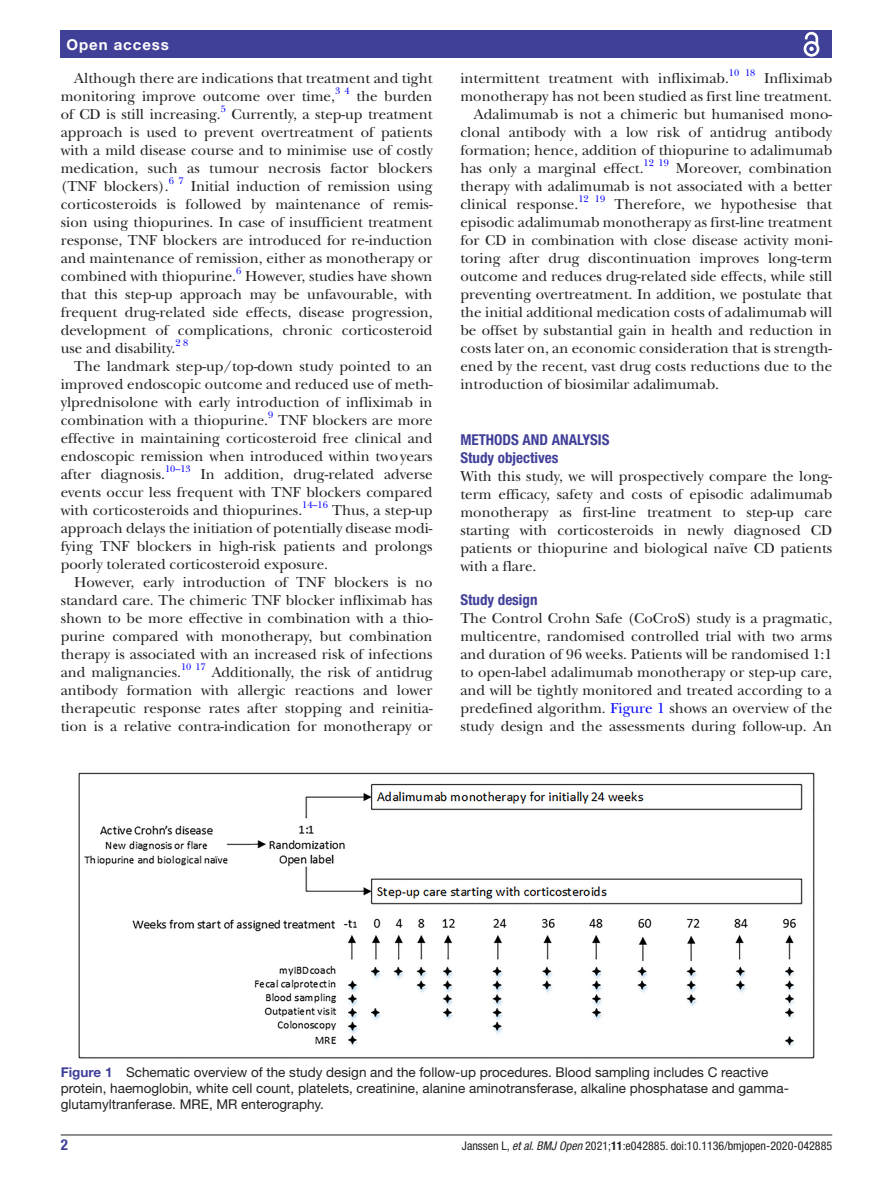
<style>
.page{position:relative;width:893px;height:1191px;background:#fff}
.page>*{position:absolute;margin:0;border:0;box-sizing:border-box;transform-origin:0 0}
.t1{font:15px/18px "New Baskerville";color:#231f20;text-align:justify}
.t2{font:700 condensed 15px/18px "Helvetica Neue LT Std";color:#414099}
.t3{font:700 15px "Helvetica Neue LT Std";letter-spacing:.065em;color:#fff}
.t4{font:13.5px/16.2px "Helvetica Neue LT Std";color:#231f20}
.t5{font:condensed 12px "Helvetica Neue LT Std";color:#231f20}
.t6{font:9.9px "New Baskerville";color:#00f}
.s1{color:#00f}
.s2{font-weight:700;color:#414099}
.s3{font-style:italic}
.s4{font-weight:700}
</style>
<div class="page">
<hr style="left:61px;top:1134px;width:771px;height:1px;background:#231f20">
<div style="left:61px;top:31px;width:771px;height:27px;background:#414099"></div>
<svg style="left:803px;top:31px;width:17px;height:26px"></svg>
<img style="left:78px;top:772px;width:737px;height:287px">
<p class="t3" style="left:66px;top:35px;width:104px">Open access</p>
<p class="t1" style="left:61px;top:69px;width:373px;text-indent:14px">Although there are indications that treatment and tight monitoring improve outcome over time,</p>
<p class="t6" style="left:335px;top:85px;width:16px">3 4</p>
<p class="t1" style="left:356px;top:87px;width:78px">the burden</p>
<p class="t1" style="left:61px;top:105px;width:162px">of CD is still increasing.</p>
<p class="t6" style="left:221px;top:103px;width:7px">5</p>
<p class="t1" style="left:61px;top:105px;width:373px;text-indent:171px">Currently, a step-up treatment approach is used to prevent overtreatment of patients with a mild disease course and to minimise use of costly medication, such as tumour necrosis factor blockers (TNF blockers).</p>
<p class="t6" style="left:169px;top:175px;width:16px">6 7</p>
<p class="t1" style="left:61px;top:177px;width:373px;text-indent:130px">Initial induction of remission using corticosteroids is followed by maintenance of remis&shy;sion using thiopurines. In case of insufficient treatment response, TNF blockers are introduced for re-induction and maintenance of remission, either as monotherapy or combined with thiopurine.</p>
<p class="t6" style="left:236px;top:265px;width:7px">6</p>
<p class="t1" style="left:61px;top:267px;width:373px;text-indent:184px">However, studies have shown that this step-up approach may be unfavourable, with frequent drug-related side effects, disease progression, development of complications, chronic corticosteroid use and disability.</p>
<p class="t6" style="left:176px;top:337px;width:14px">2 8</p>
<p class="t1" style="left:61px;top:357px;width:373px;text-indent:14px">The landmark step-up/top-down study pointed to an improved endoscopic outcome and reduced use of meth&shy;ylprednisolone with early introduction of infliximab in combination with a thiopurine.</p>
<p class="t6" style="left:268px;top:409px;width:7px">9</p>
<p class="t1" style="left:61px;top:411px;width:373px;text-indent:218px">TNF blockers are more effective in maintaining corticosteroid free clinical and endoscopic remission when introduced within twoyears after diagnosis.</p>
<p class="t6" style="left:165px;top:463px;width:27px">10–13</p>
<p class="t1" style="left:61px;top:465px;width:373px;text-indent:140px">In addition, drug-related adverse events occur less frequent with TNF blockers compared with corticosteroids and thiopurines.</p>
<p class="t6" style="left:302px;top:499px;width:27px">14–16</p>
<p class="t1" style="left:61px;top:501px;width:373px;text-indent:272px">Thus, a step-up approach delays the initiation of potentially disease modi&shy;fying TNF blockers in high-risk patients and prolongs poorly tolerated corticosteroid exposure.</p>
<p class="t1" style="left:61px;top:573px;width:373px;text-indent:13px">However, early introduction of TNF blockers is no standard care. The chimeric TNF blocker infliximab has shown to be more effective in combination with a thio&shy;purine compared with monotherapy, but combination therapy is associated with an increased risk of infections and malignancies.</p>
<p class="t6" style="left:181px;top:661px;width:26px">10 17</p>
<p class="t1" style="left:61px;top:663px;width:373px;text-indent:151px">Additionally, the risk of antidrug antibody formation with allergic reactions and lower therapeutic response rates after stopping and reinitia&shy;tion is a relative contra-indication for monotherapy or</p>
<p class="t1" style="left:460px;top:69px;width:270px">intermittent treatment with infliximab.</p>
<p class="t6" style="left:729px;top:67px;width:28px">10 18</p>
<p class="t1" style="left:764px;top:69px;width:70px">Infliximab</p>
<p class="t1" style="left:460px;top:87px;width:373px">monotherapy has not been studied as first line treatment.</p>
<p class="t1" style="left:474px;top:105px;width:360px">Adalimumab is not a chimeric but humanised mono-</p>
<p class="t1" style="left:460px;top:123px;width:373px">clonal antibody with a low risk of antidrug antibody</p>
<p class="t1" style="left:460px;top:141px;width:373px">formation; hence, addition of thiopurine to adalimumab</p>
<p class="t1" style="left:460px;top:159px;width:185px">has only a marginal effect.</p>
<p class="t6" style="left:644px;top:157px;width:27px">12 19</p>
<p class="t1" style="left:460px;top:159px;width:373px;text-indent:216px">Moreover, combination therapy with adalimumab is not associated with a better clinical response.</p>
<p class="t6" style="left:578px;top:193px;width:28px">12 19</p>
<p class="t1" style="left:460px;top:195px;width:373px;text-indent:154px">Therefore, we hypothesise that episodic adalimumab monotherapy as first-line treatment for CD in combination with close disease activity moni&shy;toring after drug discontinuation improves long-term outcome and reduces drug-related side effects, while still preventing overtreatment. In addition, we postulate that the initial additional medication costs of adalimumab will be offset by substantial gain in health and reduction in costs later on, an economic consideration that is strength&shy;ened by the recent, vast drug costs reductions due to the introduction of biosimilar adalimumab.</p>
<p class="t2" style="left:460px;top:431px;width:151px">METHODS AND ANALYSIS<br>Study objectives</p>
<p class="t1" style="left:460px;top:467px;width:373px">With this study, we will prospectively compare the long&shy;term efficacy, safety and costs of episodic adalimumab monotherapy as first-line treatment to step-up care starting with corticosteroids in newly diagnosed CD patients or thiopurine and biological naïve CD patients with a flare.</p>
<p class="t2" style="left:460px;top:590px;width:79px">Study design</p>
<p class="t1" style="left:460px;top:609px;width:373px">The Control Crohn Safe (CoCroS) study is a pragmatic, multicentre, randomised controlled trial with two arms and duration of 96 weeks. Patients will be randomised 1:1 to open-label adalimumab monotherapy or step-up care, and will be tightly monitored and treated according to a predefined algorithm. <span class="s1">Figure 1</span> shows an overview of the study design and the assessments during follow-up. An</p>
<p class="t4" style="left:61px;top:1063px;width:730px"><span class="s2">Figure 1</span> Schematic overview of the study design and the follow-up procedures. Blood sampling includes C reactive protein, haemoglobin, white cell count, platelets, creatinine, alanine aminotransferase, alkaline phosphatase and gamma&shy;glutamyltranferase. MRE, MR enterography.</p>
<p class="t2" style="left:61px;top:1135px;width:9px">2</p>
<p class="t5" style="left:462px;top:1138px;width:372px">Janssen L, <span class="s3">et al</span>. <span class="s3">BMJ Open</span> 2021;<span class="s4">11</span>:e042885. doi:10.1136/bmjopen-2020-042885</p>
</div>
